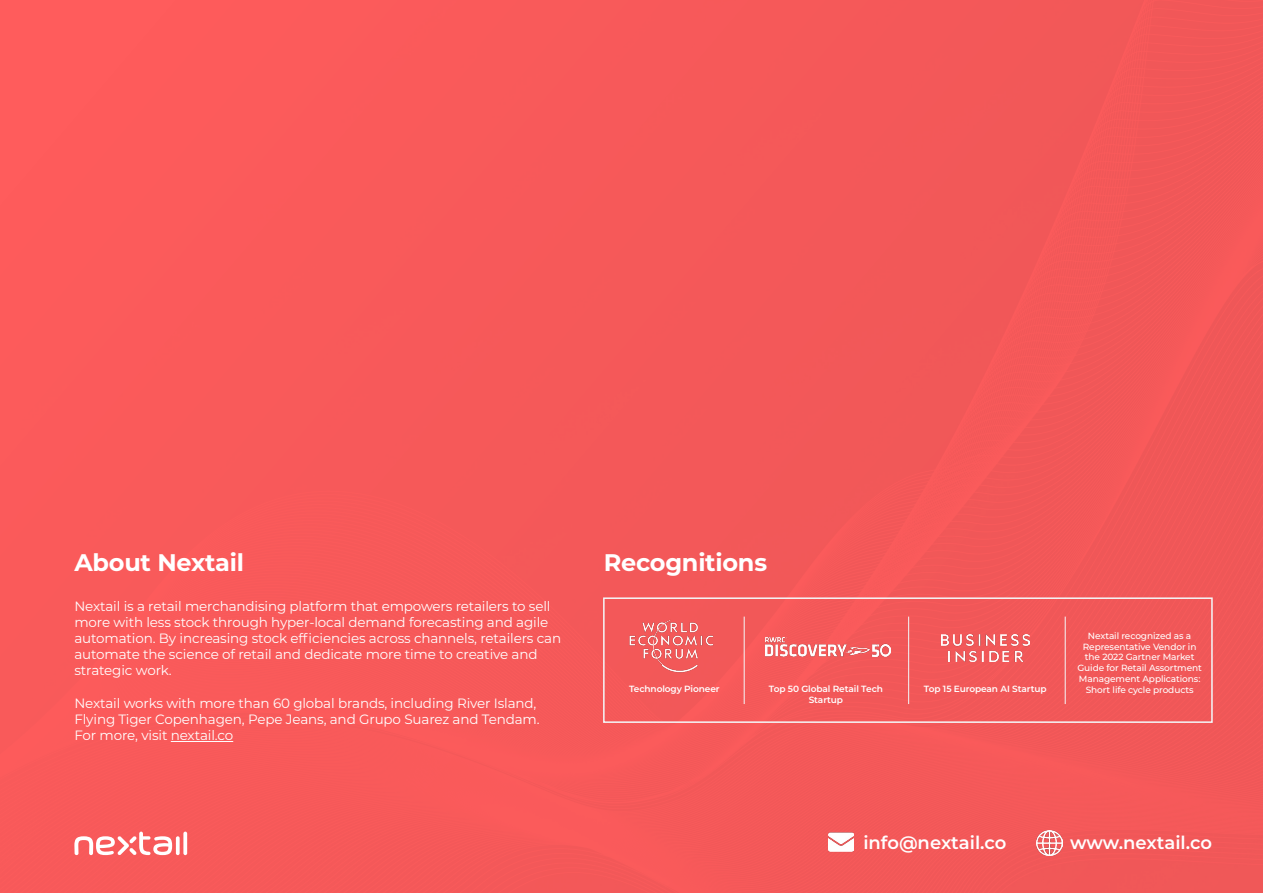
<style>
.page{position:relative;width:1263px;height:893px;background:#f65959}
.page>*{position:absolute;margin:0;border:0;box-sizing:border-box;transform-origin:0 0}
.t1{font:700 24px "Montserrat";letter-spacing:-.01em;color:#fff}
.Small_body_copy{font:600 18px "Montserrat";color:#fff}
.Small_body_copy-2{font:13.5px/16.2px "Montserrat";letter-spacing:-.01em;color:#fff}
.Small_body_copy-3{font:500 9px/10.8px "Montserrat";letter-spacing:-.01em;color:#fff;text-align:center}
.Small_body_copy-4{font:600 9px/10.8px "Montserrat";letter-spacing:-.01em;color:#fff;text-align:center}
</style>
<div class="page">
<svg style="left:74px;top:832px;width:113px;height:24px"></svg>
<hr style="left:171px;top:741px;width:62px;height:1px;background:#fff">
<img style="left:828px;top:829px;width:25px;height:26px">
<img style="left:1037px;top:830px;width:25px;height:26px">
<img style="left:626px;top:600px;width:91px;height:85px">
<img style="left:941px;top:634px;width:88px;height:27px">
<img style="left:765px;top:637px;width:126px;height:19px">
<div style="left:603px;top:597px;width:610px;height:126px;border:2px solid #f3f7f9"></div>
<hr style="left:744px;top:617px;width:1px;height:87px;background:#f3f7f9">
<hr style="left:908px;top:617px;width:1px;height:87px;background:#f3f7f9">
<hr style="left:1065px;top:617px;width:1px;height:87px;background:#f3f7f9">
<h3 class="t1" style="left:74px;top:545px;width:171px">About Nextail</h3>
<h3 class="t1" style="left:604px;top:545px;width:165px">Recognitions</h3>
<p class="Small_body_copy-2" style="left:74px;top:597px;width:488px">Nextail is a retail merchandising platform that empowers retailers to sell more with less stock through hyper-local demand forecasting and agile automation. By increasing stock efficiencies across channels, retailers can automate the science of retail and dedicate more time to creative and strategic work.</p>
<p class="Small_body_copy-2" style="left:74px;top:694px;width:467px">Nextail works with more than 60 global brands, including River Island,<br>Flying Tiger Copenhagen, Pepe Jeans, and Grupo Suarez and Tendam.</p>
<p class="Small_body_copy-2" style="left:74px;top:727px;width:160px">For more, visit nextail.co</p>
<p class="Small_body_copy-4" style="left:629px;top:683px;width:92px">Technology Pioneer</p>
<p class="Small_body_copy-4" style="left:769px;top:683px;width:116px">Top 50 Global Retail Tech<br>Startup</p>
<p class="Small_body_copy-4" style="left:924px;top:683px;width:124px">Top 15 European AI Startup</p>
<p class="Small_body_copy-3" style="left:1077px;top:630px;width:126px">Nextail recognized as a<br>Representative Vendor in the 2022 Gartner Market<br>Guide for Retail Assortment<br>Management Applications:<br>Short life cycle products</p>
<p class="Small_body_copy" style="left:863px;top:830px;width:145px">info@nextail.co</p>
<p class="Small_body_copy" style="left:1070px;top:830px;width:143px">www.nextail.co</p>
</div>
